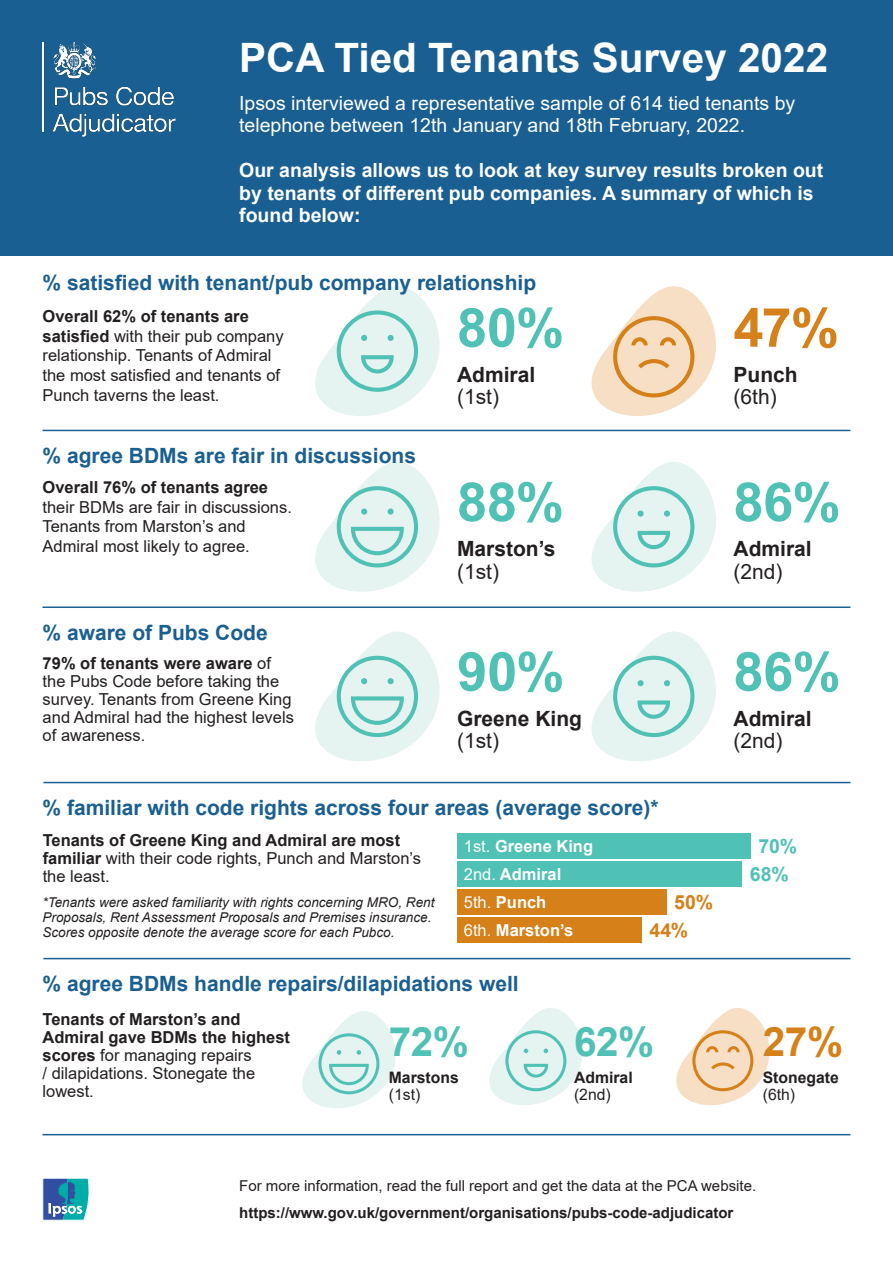
<style>
.page{position:relative;width:893px;height:1263px;background:#fff}
.page>*{position:absolute;margin:0;border:0;box-sizing:border-box;transform-origin:0 0}
.t1{font:700 54px "Arial";letter-spacing:-.005em;color:#50c1b5}
.t2{font:700 54px "Arial";color:#d58018}
.Heading_1{font:700 40.5px "Arial";color:#fff}
.t3{font:700 40.5px "Arial";color:#50c1b5}
.t4{font:700 40.5px "Arial";color:#d58018}
.Heading_2{font:700 21px "Arial";color:#1a5f92}
.t5{font:700 21px/22.5px "Arial";color:#231f20}
.t6{font:21px "Arial";color:#231f20}
.t7{font:700 19.5px/22.5px "Arial";color:#fff}
.t8{font:19.5px/22.5px "Arial";color:#fff}
.t9{font:700 19.5px "Arial";color:#50c1b5}
.t10{font:700 19.5px "Arial";color:#d58018}
.t11{font:16.5px/19.5px "Arial";color:#231f20}
.t12{font:700 16.5px/18px "Arial";color:#231f20}
.t13{font:700 16.5px "Arial";color:#fff}
.t14{font:700 15.75px/16.8px "Arial";color:#231f20}
.t15{font:15.75px "Arial";color:#231f20}
.t16{font:15px "Arial";color:#231f20}
.t17{font:700 15px "Arial";color:#231f20}
.t18{font:italic 13.5px/15px "Arial";color:#231f20}
.s1{color:#fff}
.s2{font-weight:700}
.s3{font-weight:400}
</style>
<div class="page">
<div style="left:0;top:0;width:893px;height:255px;background:#1a5f92"></div>
<div style="left:457px;top:917px;width:184px;height:25px;background:#d58018"></div>
<div style="left:457px;top:889px;width:209px;height:25px;background:#d58018"></div>
<div style="left:457px;top:861px;width:285px;height:25px;background:#50c1b5"></div>
<div style="left:457px;top:833px;width:293px;height:25px;background:#50c1b5"></div>
<img style="left:43px;top:43px;width:133px;height:94px">
<svg style="left:42px;top:1178px;width:48px;height:43px;background:#4a96b7"></svg>
<hr style="left:43px;top:606px;width:807px;height:2px;background:#1a5f92">
<hr style="left:43px;top:782px;width:807px;height:1px;background:#1a5f92">
<hr style="left:43px;top:430px;width:807px;height:1px;background:#1a5f92">
<hr style="left:43px;top:958px;width:807px;height:1px;background:#1a5f92">
<hr style="left:43px;top:1134px;width:807px;height:1px;background:#1a5f92">
<svg style="left:273px;top:462px;width:185px;height:322px"></svg>
<svg style="left:550px;top:462px;width:185px;height:322px"></svg>
<svg style="left:302px;top:1011px;width:94px;height:97px"></svg>
<svg style="left:489px;top:1008px;width:94px;height:97px"></svg>
<svg style="left:676px;top:1008px;width:94px;height:98px"></svg>
<svg style="left:550px;top:286px;width:185px;height:146px"></svg>
<svg style="left:273px;top:286px;width:185px;height:146px"></svg>
<p class="Heading_1" style="left:239px;top:29px;width:590px">PCA Tied Tenants Survey 2022</p>
<p class="t8" style="left:239px;top:92px;width:558px">Ipsos interviewed a representative sample of 614 tied tenants by telephone between 12th January and 18th February, 2022.</p>
<p class="t7" style="left:239px;top:159px;width:586px">Our analysis allows us to look at key survey results broken out by tenants of different pub companies. A summary of which is found below:</p>
<p class="Heading_2" style="left:43px;top:268px;width:501px">% satisfied with tenant/pub company relationship<span class="s1">.</span></p>
<p class="t11" style="left:43px;top:307px;width:243px"><span class="s2">Overall 62% of tenants are satisfied</span> with their pub company relationship. Tenants of Admiral the most satisfied and tenants of<br>Punch taverns the least.</p>
<p class="Heading_2" style="left:43px;top:440px;width:381px">% agree BDMs are fair in discussions<span class="s1">.</span></p>
<p class="t11" style="left:43px;top:478px;width:251px"><span class="s2">Overall 76% of tenants agree </span>their BDMs are fair in discussions.<br>Tenants from Marston’s and<br>Admiral most likely to agree.</p>
<p class="Heading_2" style="left:43px;top:618px;width:233px">% aware of Pubs Code<span class="s1">.</span></p>
<p class="t11" style="left:43px;top:654px;width:253px;line-height:18px"><span class="s2">79% of tenants were aware</span> of the Pubs Code before taking the survey. Tenants from Greene King and Admiral had the highest levels of awareness.</p>
<p class="t1" style="left:457px;top:290px;width:108px">80%</p>
<p class="t2" style="left:733px;top:290px;width:107px">47%</p>
<p class="t5" style="left:457px;top:363px;width:80px">Admiral <span class="s3">(1st)</span></p>
<p class="t5" style="left:733px;top:363px;width:66px">Punch <span class="s3">(6th)</span></p>
<p class="t1" style="left:457px;top:464px;width:108px">88%</p>
<p class="t1" style="left:733px;top:464px;width:109px">86%</p>
<p class="t5" style="left:457px;top:538px;width:100px">Marston’s <span class="s3">(1st)</span></p>
<p class="t5" style="left:733px;top:538px;width:80px">Admiral</p>
<p class="t6" style="left:733px;top:557px;width:51px">(2nd)</p>
<p class="t1" style="left:457px;top:634px;width:109px">90%</p>
<p class="t1" style="left:733px;top:634px;width:109px">86%</p>
<p class="t5" style="left:457px;top:707px;width:126px">Greene King <span class="s3">(1st)</span></p>
<p class="t5" style="left:733px;top:707px;width:80px">Admiral</p>
<p class="t6" style="left:733px;top:726px;width:51px">(2nd)</p>
<p class="Heading_2" style="left:43px;top:792px;width:624px">% familiar with code rights across four areas (average score)*<span class="s1">.</span></p>
<p class="t11" style="left:43px;top:830px;width:380px;line-height:18px"><span class="s2">Tenants of Greene King and Admiral are most familiar</span> with their code rights, Punch and Marston’s the least.</p>
<p class="t18" style="left:43px;top:895px;width:393px">*Tenants were asked familiarity with rights concerning MRO, Rent<br>Proposals, Rent Assessment Proposals and Premises insurance.<br>Scores opposite denote the average score for each Pubco.</p>
<p class="t13" style="left:464px;top:835px;width:131px"><span class="s3">1st.</span> Greene King</p>
<p class="t13" style="left:464px;top:863px;width:99px"><span class="s3">2nd.</span> Admiral</p>
<p class="t13" style="left:464px;top:890px;width:84px"><span class="s3">5th.</span> Punch</p>
<p class="t13" style="left:464px;top:918px;width:111px"><span class="s3">6th.</span> Marston’s</p>
<p class="Heading_2" style="left:43px;top:969px;width:483px">% agree BDMs handle repairs/dilapidations well<span class="s1">.</span></p>
<p class="t10" style="left:674px;top:888px;width:41px">50%</p>
<p class="t10" style="left:649px;top:916px;width:40px">44%</p>
<p class="t12" style="left:43px;top:1010px;width:249px">Tenants of Marston’s and<br>Admiral gave BDMs the highest scores <span class="s3">for managing repairs<br>/ dilapidations. Stonegate the lowest.</span></p>
<p class="t3" style="left:389px;top:1013px;width:81px">72%</p>
<p class="t14" style="left:389px;top:1069px;width:72px">Marstons <span class="s3">(1st)</span></p>
<p class="t3" style="left:574px;top:1013px;width:82px">62%</p>
<p class="t14" style="left:574px;top:1069px;width:60px">Admiral</p>
<p class="t15" style="left:574px;top:1083px;width:38px">(2nd)</p>
<p class="t9" style="left:759px;top:832px;width:40px">70%</p>
<p class="t9" style="left:750px;top:861px;width:40px">68%</p>
<p class="t4" style="left:763px;top:1013px;width:82px">27%</p>
<p class="t14" style="left:763px;top:1069px;width:78px">Stonegate</p>
<p class="t15" style="left:763px;top:1083px;width:34px">(6th)</p>
<p class="t16" style="left:239px;top:1175px;width:518px">For more information, read the full report and get the data at the PCA website.</p>
<p class="t17" style="left:239px;top:1202px;width:496px">https://www.gov.uk/government/organisations/pubs-code-adjudicator</p>
</div>
